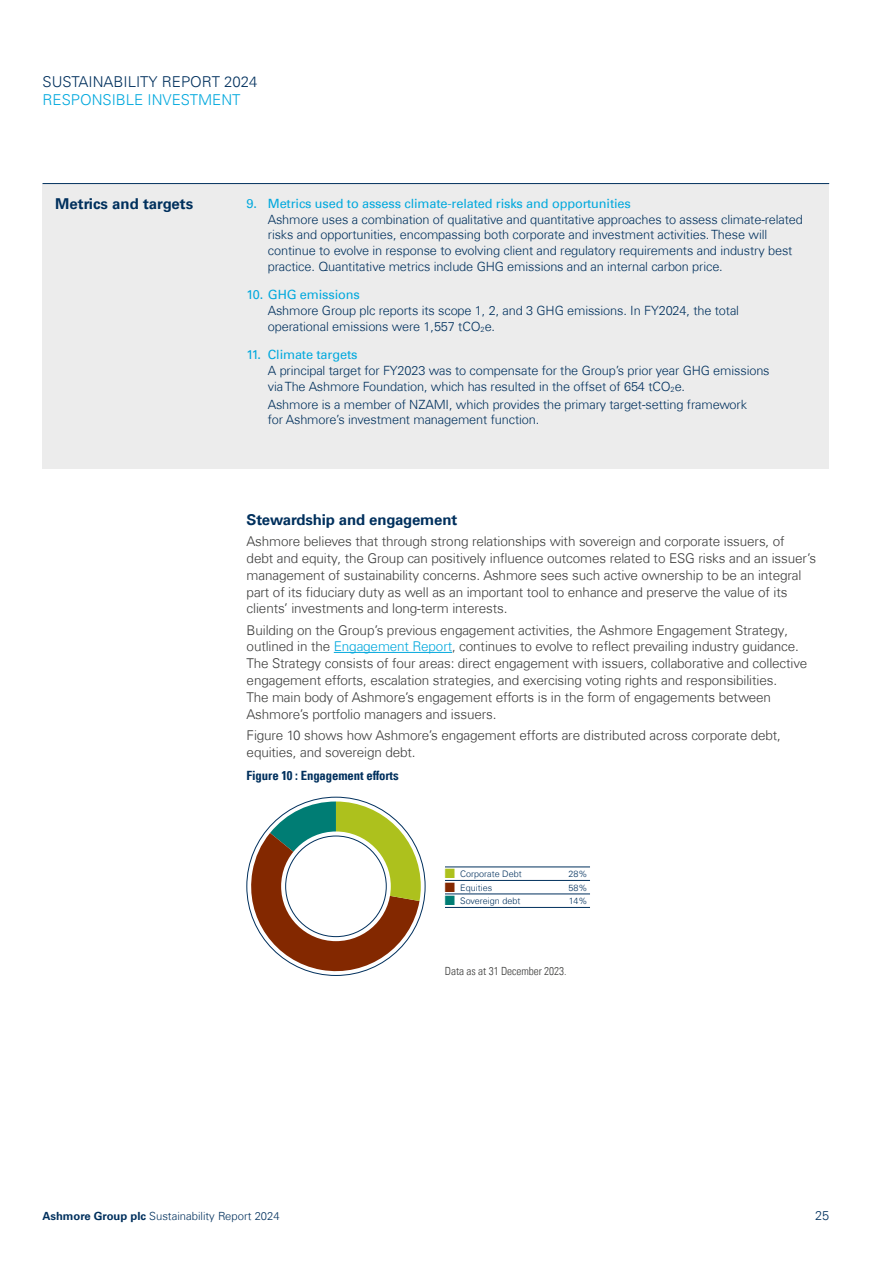
<style>
.page{position:relative;width:893px;height:1263px;background:#fff}
.page>*{position:absolute;margin:0;border:0;box-sizing:border-box;transform-origin:0 0}
.t1{font:700 15px "Univers Com 65";letter-spacing:-.01em;color:#00305d}
.t2{font:300 15px "Univers Com 45";color:#00305d}
.t3{font:300 15px "Univers Com 45";color:#00a8dd}
.t4{font:300 13.5px/16.8px "Univers Com 45";letter-spacing:-.01em;color:#3c3c3b}
.t5{font:300 12.75px/15.8px "Univers Com 45";letter-spacing:-.01em;color:#00305d}
.t6{font:12.75px "Univers Com 55 Roman";letter-spacing:-.01em;color:#00a8dd}
.t7{font:12.75px "Univers Com 67 Bold Cond";letter-spacing:-.005em;color:#00305d}
.t8{font:300 11.25px "Univers Com 45";color:#00305d}
.t9{font:11.25px "Univers Com 47 Light Cond";letter-spacing:-.005em;color:#3c3c3b}
.t10{font:300 9px "Univers Com 45";color:#00305d}
.s1{color:#00a8dd}
.s2{color:#adc11d}
.s3{color:#832800}
.s4{color:#007d74}
.s5{font-family:"Univers Com 65";font-weight:700}
</style>
<div class="page">
<div style="left:43px;top:184px;width:786px;height:285px;background:#ececec"></div>
<hr style="left:43px;top:183px;width:786px;height:1px;background:#00305d">
<hr style="left:334px;top:652px;width:118px;height:1px;background:#00a8dd">
<hr style="left:445px;top:867px;width:145px;height:1px;background:#00305d">
<hr style="left:445px;top:880px;width:145px;height:1px;background:#00305d">
<hr style="left:445px;top:894px;width:145px;height:1px;background:#00305d">
<hr style="left:445px;top:907px;width:145px;height:1px;background:#00305d">
<svg style="left:247px;top:801px;width:174px;height:175px"></svg>
<div style="left:281px;top:831px;width:110px;height:110px;background:#fff;border-radius:50%"></div>
<p class="t2" style="left:43px;top:73px;width:217px">SUSTAINABILITY REPORT 2024</p>
<p class="t3" style="left:43px;top:91px;width:200px">RESPONSIBLE INVESTMENT</p>
<p class="t1" style="left:55px;top:195px;width:140px">Metrics and targets</p>
<p class="t6" style="left:247px;top:196px;width:386px">9. Metrics used to assess climate-related risks and opportunities</p>
<p class="t5" style="left:268px;top:211px;width:537px">Ashmore uses a combination of qualitative and quantitative approaches to assess climate-related risks and opportunities, encompassing both corporate and investment activities. These will continue to evolve in response to evolving client and regulatory requirements and industry best practice. Quantitative metrics include GHG emissions and an internal carbon price.</p>
<p class="t6" style="left:247px;top:287px;width:115px">10. GHG emissions</p>
<p class="t5" style="left:268px;top:303px;width:473px">Ashmore Group plc reports its scope 1, 2, and 3 GHG emissions. In FY2024, the total operational emissions were 1,557 tCO<sub>2</sub>e.</p>
<p class="t6" style="left:247px;top:347px;width:112px">11. Climate targets</p>
<p class="t5" style="left:268px;top:363px;width:503px">A principal target for FY2023 was to compensate for the Group’s prior year GHG emissions via The Ashmore Foundation, which has resulted in the offset of 654 tCO<sub>2</sub>e.</p>
<p class="t5" style="left:268px;top:396px;width:481px">Ashmore is a member of NZAMI, which provides the primary target-setting framework for Ashmore’s investment management function.</p>
<p class="t1" style="left:247px;top:510px;width:212px">Stewardship and engagement</p>
<p class="t4" style="left:247px;top:533px;width:571px">Ashmore believes that through strong relationships with sovereign and corporate issuers, of<br>debt and equity, the Group can positively influence outcomes related to ESG risks and an issuer’s management of sustainability concerns. Ashmore sees such active ownership to be an integral part of its fiduciary duty as well as an important tool to enhance and preserve the value of its clients’ investments and long-term interests.</p>
<p class="t4" style="left:247px;top:621px;width:562px">Building on the Group’s previous engagement activities, the Ashmore Engagement Strategy, outlined in the <span class="s1">Engagement Report</span>, continues to evolve to reflect prevailing industry guidance.<br>The Strategy consists of four areas: direct engagement with issuers, collaborative and collective engagement efforts, escalation strategies, and exercising voting rights and responsibilities.<br>The main body of Ashmore’s engagement efforts is in the form of engagements between Ashmore’s portfolio managers and issuers.</p>
<p class="t4" style="left:247px;top:727px;width:536px">Figure 10 shows how Ashmore’s engagement efforts are distributed across corporate debt, equities, and sovereign debt.</p>
<p class="t7" style="left:247px;top:768px;width:154px">Figure 10 : Engagement efforts</p>
<p class="t10" style="left:445px;top:868px;width:78px"><span class="s2">■</span> Corporate Debt</p>
<p class="t10" style="left:568px;top:868px;width:21px">28%</p>
<p class="t10" style="left:445px;top:882px;width:49px"><span class="s3">■</span> Equities</p>
<p class="t10" style="left:568px;top:882px;width:21px">58%</p>
<p class="t10" style="left:445px;top:895px;width:77px"><span class="s4">■</span> Sovereign debt</p>
<p class="t10" style="left:569px;top:895px;width:20px">14%</p>
<p class="t9" style="left:445px;top:964px;width:123px">Data as at 31 December 2023.</p>
<p class="t8" style="left:43px;top:1209px;width:239px"><span class="s5">Ashmore Group plc</span> Sustainability Report 2024</p>
<p class="t5" style="left:815px;top:1208px;width:16px">25</p>
</div>
